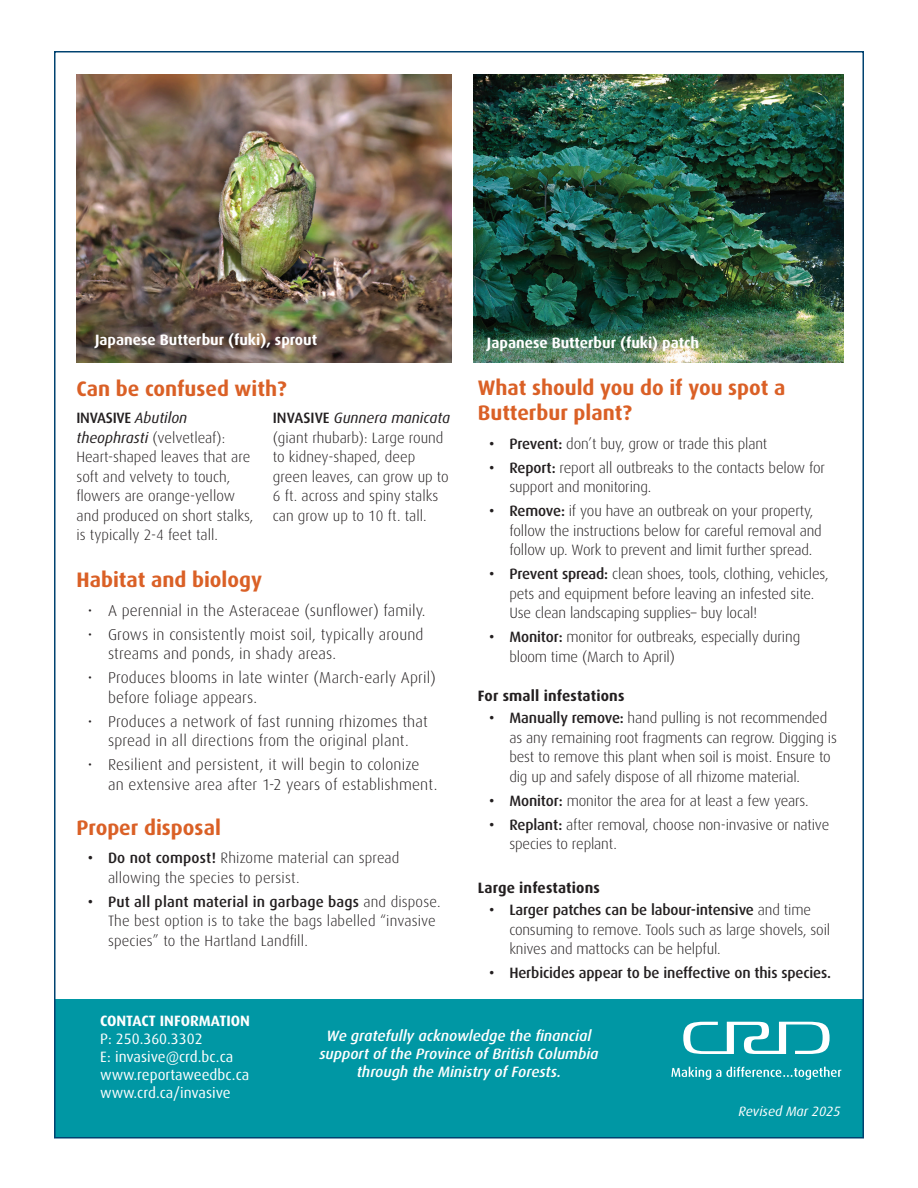
<style>
.page{position:relative;width:918px;height:1188px;background:#fff}
.page>*{position:absolute;margin:0;border:0;box-sizing:border-box;transform-origin:0 0}
.t1{font:700 21px/25.2px "Dax OT";color:#da6026}
.t2{font:300 15.75px/19.5px "Dax OT";letter-spacing:.01em;color:#231f20}
.t3{font:300 15px/19.5px "Dax OT";letter-spacing:-.01em;color:#231f20}
.t4{font:300 15px/19.5px "Dax OT";letter-spacing:.01em;color:#231f20}
.t5{font:italic 500 15px/18px "Dax OT";color:#fff;text-align:center}
.t6{font:700 15px "Dax OT";color:#fff}
.t7{font:15px/18px "Dax OT";color:#fff}
.t8{font:500 15px "Dax OT";letter-spacing:-.01em;color:#231f20}
.t9{font:700 15px "Dax OT";letter-spacing:.01em;color:#231f20}
.t10{font:italic 13.5px "Dax OT";color:#fff}
.s1{font-weight:500}
.s2{font-weight:400;font-style:italic}
</style>
<div class="page">
<div style="left:54px;top:999px;width:809px;height:139px;background:#0097a4"></div>
<svg style="left:683px;top:1022px;width:147px;height:32px"></svg>
<svg style="left:671px;top:1067px;width:171px;height:13px"></svg>
<img style="left:474px;top:75px;width:369px;height:288px">
<img style="left:76px;top:75px;width:375px;height:288px">
<p class="t6" style="left:95px;top:326px;width:224px">Japanese Butterbur (fuki), sprout</p>
<p class="t6" style="left:487px;top:329px;width:214px">Japanese Butterbur (fuki) patch</p>
<h1 class="t1" style="left:76px;top:373px;width:212px">Can be confused with?</h1>
<p class="t3" style="left:76px;top:406px;width:178px"><span class="s1">INVASIVE</span> <span class="s2">Abutilon theophrasti</span> (velvetleaf):<br>Heart-shaped leaves that are soft and velvety to touch, flowers are orange-yellow and produced on short stalks, is typically 2-4 feet tall.</p>
<p class="t3" style="left:273px;top:406px;width:179px"><span class="s1">INVASIVE</span> <span class="s2">Gunnera manicata </span>(giant rhubarb): Large round to kidney-shaped, deep green leaves, can grow up to<br>6 ft. across and spiny stalks can grow up to 10 ft. tall.</p>
<h1 class="t1" style="left:76px;top:564px;width:187px">Habitat and biology</h1>
<p class="t2" style="left:88px;top:598px;width:339px">• A perennial in the Asteraceae (sunflower) family.</p>
<p class="t2" style="left:108px;top:622px;width:317px;text-indent:-20px">• Grows in consistently moist soil, typically around streams and ponds, in shady areas.</p>
<p class="t2" style="left:108px;top:665px;width:329px;text-indent:-20px">• Produces blooms in late winter (March-early April) before foliage appears.</p>
<p class="t2" style="left:88px;top:709px;width:341px;text-align:center">• Produces a network of fast running rhizomes that spread in all directions from the original plant.</p>
<p class="t2" style="left:108px;top:752px;width:331px;text-indent:-20px">• Resilient and persistent, it will begin to colonize an extensive area after 1-2 years of establishment.</p>
<h1 class="t1" style="left:76px;top:811px;width:146px">Proper disposal</h1>
<p class="t4" style="left:108px;top:845px;width:293px;text-indent:-20px"><span class="s1">• Do not compost!</span> Rhizome material can spread allowing the species to persist.</p>
<p class="t4" style="left:108px;top:889px;width:334px;text-indent:-20px"><span class="s1">• Put all plant material in garbage bags</span> and dispose.<br>The best option is to take the bags labelled “invasive species” to the Hartland Landfill.</p>
<h1 class="t1" style="left:478px;top:371px;width:309px">What should you do if you spot a<br>Butterbur plant?</h1>
<p class="t3" style="left:489px;top:431px;width:280px"><span class="s1">• Prevent:</span> don’t buy, grow or trade this plant</p>
<p class="t3" style="left:509px;top:455px;width:317px;text-indent:-20px"><span class="s1">• Report:</span> report all outbreaks to the contacts below for support and monitoring.</p>
<p class="t3" style="left:509px;top:498px;width:314px;text-indent:-20px"><span class="s1">• Remove:</span> if you have an outbreak on your property, follow the instructions below for careful removal and follow up. Work to prevent and limit further spread.</p>
<p class="t3" style="left:509px;top:561px;width:321px;text-indent:-20px"><span class="s1">• Prevent spread:</span> clean shoes, tools, clothing, vehicles, pets and equipment before leaving an infested site.<br>Use clean landscaping supplies– buy local!</p>
<p class="t3" style="left:509px;top:624px;width:292px;text-indent:-20px"><span class="s1">• Monitor:</span> monitor for outbreaks, especially during bloom time (March to April)</p>
<p class="t9" style="left:478px;top:681px;width:148px">For small infestations</p>
<p class="t3" style="left:509px;top:705px;width:329px;text-indent:-20px"><span class="s1">• Manually remove:</span> hand pulling is not recommended as any remaining root fragments can regrow. Digging is best to remove this plant when soil is moist. Ensure to dig up and safely dispose of all rhizome material.</p>
<p class="t3" style="left:489px;top:788px;width:321px"><span class="s1">• Monitor:</span> monitor the area for at least a few years.</p>
<p class="t3" style="left:509px;top:812px;width:321px;text-indent:-20px"><span class="s1">• Replant:</span> after removal, choose non-invasive or native species to replant.</p>
<p class="t9" style="left:478px;top:873px;width:124px">Large infestations</p>
<p class="t3" style="left:509px;top:897px;width:322px;text-indent:-20px"><span class="s1">• Larger patches can be labour-intensive</span> and time consuming to remove. Tools such as large shovels, soil knives and mattocks can be helpful.</p>
<p class="t8" style="left:489px;top:959px;width:344px">• Herbicides appear to be ineffective on this species.</p>
<p class="t6" style="left:100px;top:1006px;width:151px">CONTACT INFORMATION</p>
<p class="t7" style="left:100px;top:1027px;width:151px">P: 250.360.3302<br>E: invasive@crd.bc.ca www.reportaweedbc.ca www.crd.ca/invasive</p>
<p class="t5" style="left:319px;top:1024px;width:281px">We gratefully acknowledge the financial support of the Province of British Columbia through the Ministry of Forests.</p>
<p class="t10" style="left:738px;top:1098px;width:104px">Revised Mar 2025</p>
</div>
